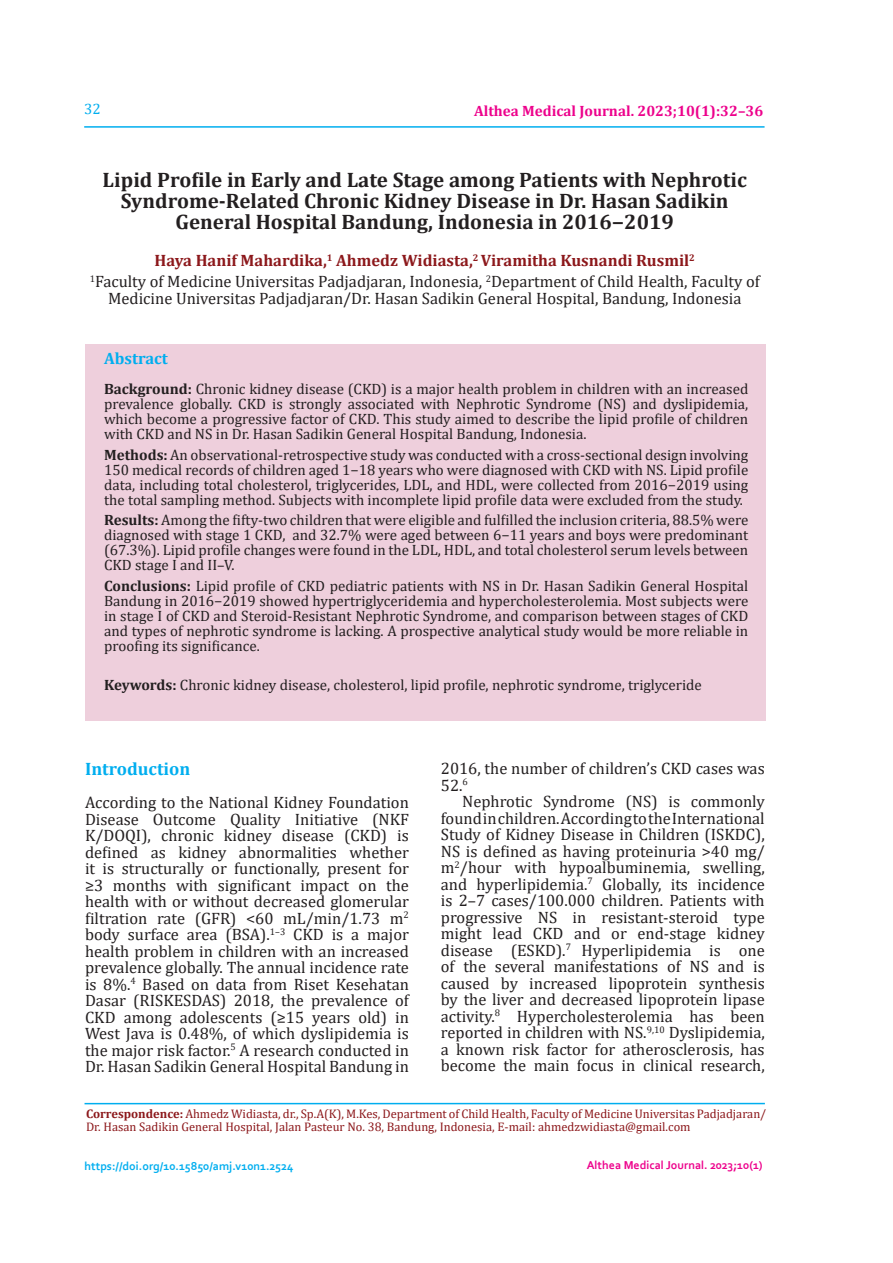
<style>
.page{position:relative;width:893px;height:1263px;background:#fff}
.page>*{position:absolute;margin:0;border:0;box-sizing:border-box;transform-origin:0 0}
.t1{font:700 21px/21px "Cambria";color:#231f20;text-align:center}
.t2{font:700 18px "Cambria";color:#00aeef}
.t3{font:16.5px/16.5px "Cambria";color:#231f20;text-align:justify}
.t4{font:700 16.5px "Cambria";color:#00aeef}
.t5{font:15px/15px "Cambria";color:#231f20;text-align:justify}
.t6{font:700 15px "Cambria";color:#ed028c}
.t7{font:15px "Cambria";color:#00aeef}
.t8{font:12.45px/12.5px "Cambria";color:#8c181b}
.t9{font:700 12px "Corbel";color:#00aeef}
.t10{font:700 12px "Corbel";color:#ed028c}
.s1{font-weight:700;color:#8c181b}
.s2{font-weight:700}
</style>
<div class="page">
<hr style="left:84px;top:126px;width:681px;height:2px;background:#00aeef">
<div style="left:85px;top:344px;width:680px;height:377px;background:#eecfdc"></div>
<hr style="left:85px;top:1103px;width:680px;height:1px;background:#00aeef">
<p class="t7" style="left:84px;top:100px;width:18px">32</p>
<p class="t6" style="left:474px;top:100px;width:291px">Althea Medical Journal. 2023;10(1):32–36</p>
<p class="t1" style="left:103px;top:168px;width:646px">Lipid Profile in Early and Late Stage among Patients with Nephrotic<br>Syndrome-Related Chronic Kidney Disease in Dr. Hasan Sadikin<br>General Hospital Bandung, Indonesia in 2016−2019</p>
<p class="t3" style="left:90px;top:250px;width:671px;line-height:21px;text-align:center"><span class="s1">Haya Hanif Mahardika,</span><sup>1</sup> <span class="s1">Ahmedz Widiasta,</span><sup>2</sup> <span class="s1">Viramitha Kusnandi Rusmil</span><sup>2<br></sup><sup>1</sup>Faculty of Medicine Universitas Padjadjaran, Indonesia, <sup>2</sup>Department of Child Health, Faculty of</p>
<p class="t3" style="left:108px;top:290px;width:635px">Medicine Universitas Padjadjaran/Dr. Hasan Sadikin General Hospital, Bandung, Indonesia</p>
<p class="t4" style="left:104px;top:347px;width:65px">Abstract</p>
<p class="t5" style="left:104px;top:381px;width:646px"><span class="s2">Background:</span> Chronic kidney disease (CKD) is a major health problem in children with an increased prevalence globally. CKD is strongly associated with Nephrotic Syndrome (NS) and dyslipidemia, which become a progressive factor of CKD. This study aimed to describe the lipid profile of children with CKD and NS in Dr. Hasan Sadikin General Hospital Bandung, Indonesia.</p>
<p class="t5" style="left:104px;top:447px;width:646px"><span class="s2">Methods:</span> An observational-retrospective study was conducted with a cross-sectional design involving 150 medical records of children aged 1−18 years who were diagnosed with CKD with NS. Lipid profile data, including total cholesterol, triglycerides, LDL, and HDL, were collected from 2016−2019 using the total sampling method. Subjects with incomplete lipid profile data were excluded from the study.</p>
<p class="t5" style="left:104px;top:513px;width:646px"><span class="s2">Results:</span> Among the fifty-two children that were eligible and fulfilled the inclusion criteria, 88.5% were diagnosed with stage 1 CKD, and 32.7% were aged between 6−11 years and boys were predominant (67.3%). Lipid profile changes were found in the LDL, HDL, and total cholesterol serum levels between CKD stage I and II–V.</p>
<p class="t5" style="left:104px;top:578px;width:646px"><span class="s2">Conclusions:</span> Lipid profile of CKD pediatric patients with NS in Dr. Hasan Sadikin General Hospital Bandung in 2016−2019 showed hypertriglyceridemia and hypercholesterolemia. Most subjects were in stage I of CKD and Steroid-Resistant Nephrotic Syndrome, and comparison between stages of CKD and types of nephrotic syndrome is lacking. A prospective analytical study would be more reliable in proofing its significance.</p>
<p class="t5" style="left:104px;top:677px;width:599px"><span class="s2">Keywords:</span> Chronic kidney disease, cholesterol, lipid profile, nephrotic syndrome, triglyceride</p>
<p class="t2" style="left:85px;top:756px;width:107px">Introduction</p>
<p class="t3" style="left:85px;top:794px;width:325px">According to the National Kidney Foundation Disease Outcome Quality Initiative (NKF K/DOQI), chronic kidney disease (CKD) is defined as kidney abnormalities whether it is structurally or functionally, present for ≥3 months with significant impact on the health with or without decreased glomerular filtration rate (GFR) &lt;60 mL/min/1.73 m<sup>2 </sup>body surface area (BSA).<sup>1–3</sup> CKD is a major health problem in children with an increased prevalence globally. The annual incidence rate is 8%.<sup>4</sup> Based on data from Riset Kesehatan Dasar (RISKESDAS) 2018, the prevalence of CKD among adolescents (≥15 years old) in West Java is 0.48%, of which dyslipidemia is the major risk factor.<sup>5</sup> A research conducted in Dr. Hasan Sadikin General Hospital Bandung in</p>
<p class="t3" style="left:441px;top:760px;width:325px">2016, the number of children’s CKD cases was<br>52.<sup>6</sup></p>
<p class="t3" style="left:441px;top:793px;width:325px;text-indent:21px">Nephrotic Syndrome (NS) is commonly found in children. According to the International Study of Kidney Disease in Children (ISKDC), NS is defined as having proteinuria &gt;40 mg/ m<sup>2</sup>/hour with hypoalbuminemia, swelling, and hyperlipidemia.<sup>7</sup> Globally, its incidence is 2–7 cases/100.000 children. Patients with progressive NS in resistant-steroid type might lead CKD and or end-stage kidney disease (ESKD).<sup>7</sup> Hyperlipidemia is one of the several manifestations of NS and is caused by increased lipoprotein synthesis by the liver and decreased lipoprotein lipase activity.<sup>8</sup> Hypercholesterolemia has been reported in children with NS.<sup>9,10</sup> Dyslipidemia, a known risk factor for atherosclerosis, has become the main focus in clinical research,</p>
<p class="t8" style="left:86px;top:1108px;width:682px"><span class="s2">Correspondence:</span> Ahmedz Widiasta, dr., Sp.A(K), M.Kes, Department of Child Health, Faculty of Medicine Universitas Padjadjaran/<br>Dr. Hasan Sadikin General Hospital, Jalan Pasteur No. 38, Bandung, Indonesia, E-mail: ahmedzwidiasta@gmail.com</p>
<p class="t9" style="left:85px;top:1159px;width:210px">https://doi.org/10.15850/amj.v10n1.2524</p>
<p class="t10" style="left:587px;top:1157px;width:177px">Althea Medical Journal. 2023;10(1)</p>
</div>
